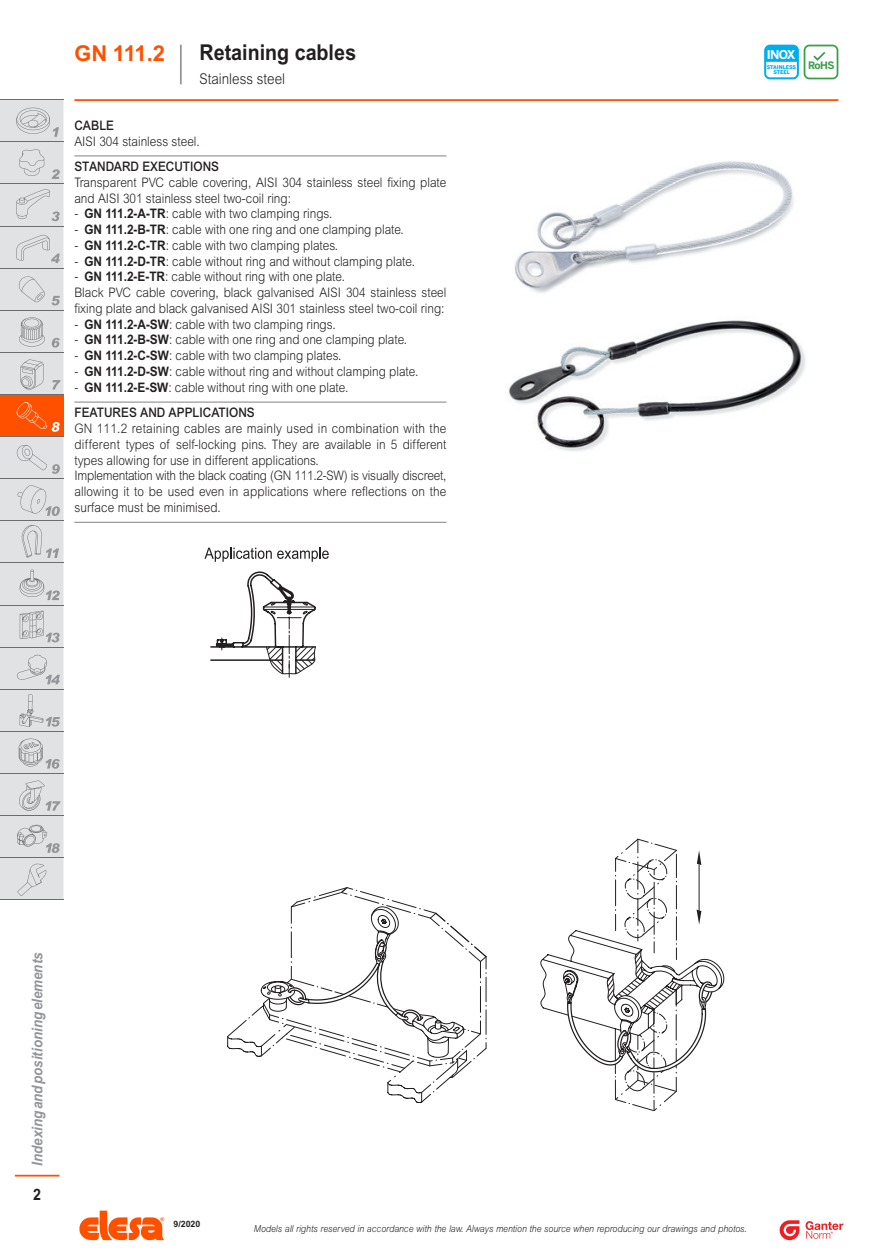
<style>
.page{position:relative;width:888px;height:1260px;background:#fff}
.page>*{position:absolute;margin:0;border:0;box-sizing:border-box;transform-origin:0 0}
.subtitle_1L{font:700 21.88px "Arial MT Std";color:#231f20;scale:.9 1}
.series{font:700 21.88px "Arial MT Std";color:#ff5000}
.t1{font:700 15.75px "Arial MT Std";color:#231f20;scale:.9 1}
.t2{font:italic 700 14.88px "Arial MT Std";color:#939598;scale:.9 1}
.subtitle_2L{font:300 14.88px "Arial MT Std";color:#231f20;scale:.9 1}
.description{font:300 13.12px/15.8px "Arial MT Std";color:#231f20;scale:.9 1}
.descriptionlast{font:300 13.12px/15.8px "Arial MT Std";letter-spacing:.01em;color:#231f20;text-align:justify;scale:.9 1}
.titlefirst{font:500 13.12px "Arial MT Std";color:#231f20;scale:.9 1}
.t3{font:700 12.08px "Benton Sans";color:#fff}
.t4{font:700 10.15px "Benton Sans";color:#399f47}
.t5{font:italic 300 9.62px "Arial MT Std";color:#231f20;scale:.9 1}
.t6{font:700 8.75px "Arial MT Std";color:#231f20}
.t7{font:900 5.08px/4.9px "Benton Sans";letter-spacing:-.005em;color:#00aeef;text-align:center}
.s1{font-weight:700}
</style>
<div class="page">
<svg style="left:79px;top:1211px;width:85px;height:29px"></svg>
<svg style="left:780px;top:1220px;width:19px;height:20px"></svg>
<svg style="left:806px;top:1221px;width:37px;height:18px"></svg>
<hr style="left:74px;top:99px;width:764px;height:2px;background:#ff5000">
<hr style="left:0;top:99px;width:63px;height:1px;background:#6c6d70">
<hr style="left:0;top:900px;width:63px;height:1px;background:#6c6d70">
<svg style="left:0;top:100px;width:63px;height:800px"></svg>
<hr style="left:15px;top:1175px;width:45px;height:2px;background:#ff5000">
<hr style="left:180px;top:45px;width:2px;height:39px;background:#939598">
<svg style="left:764px;top:45px;width:74px;height:34px"></svg>
<hr style="left:74px;top:155px;width:372px;height:1px;background:#808285">
<hr style="left:74px;top:402px;width:372px;height:1px;background:#808285">
<hr style="left:74px;top:522px;width:372px;height:1px;background:#808285">
<img style="left:507px;top:161px;width:299px;height:290px">
<svg style="left:210px;top:571px;width:106px;height:106px"></svg>
<svg style="left:205px;top:548px;width:124px;height:14px"></svg>
<svg style="left:227px;top:839px;width:478px;height:272px"></svg>
<p class="series" style="left:74px;top:40px;width:92px">GN 111.2</p>
<p class="subtitle_1L" style="left:200px;top:40px;width:175px">Retaining cables</p>
<p class="subtitle_2L" style="left:200px;top:71px;width:97px">Stainless steel</p>
<p class="titlefirst" style="left:74px;top:118px;width:46px">CABLE</p>
<p class="description" style="left:74px;top:133px;width:141px">AISI 304 stainless steel.</p>
<p class="titlefirst" style="left:74px;top:159px;width:162px">STANDARD EXECUTIONS</p>
<p class="description" style="left:74px;top:174px;width:415px">Transparent PVC cable covering, AISI 304 stainless steel fixing plate and AISI 301 stainless steel two-coil ring:</p>
<p class="description" style="left:74px;top:206px;width:288px">- <span class="s1">GN 111.2-A-TR</span>: cable with two clamping rings.</p>
<p class="description" style="left:74px;top:222px;width:368px">- <span class="s1">GN 111.2-B-TR</span>: cable with one ring and one clamping plate.</p>
<p class="description" style="left:74px;top:237px;width:295px">- <span class="s1">GN 111.2-C-TR</span>: cable with two clamping plates.</p>
<p class="description" style="left:74px;top:253px;width:380px">- <span class="s1">GN 111.2-D-TR</span>: cable without ring and without clamping plate.</p>
<p class="description" style="left:74px;top:269px;width:302px">- <span class="s1">GN 111.2-E-TR</span>: cable without ring with one plate.</p>
<p class="description" style="left:74px;top:285px;width:415px">Black PVC cable covering, black galvanised AISI 304 stainless steel fixing plate and black galvanised AISI 301 stainless steel two-coil ring:</p>
<p class="description" style="left:74px;top:316px;width:292px">- <span class="s1">GN 111.2-A-SW</span>: cable with two clamping rings.</p>
<p class="description" style="left:74px;top:332px;width:371px">- <span class="s1">GN 111.2-B-SW</span>: cable with one ring and one clamping plate.</p>
<p class="description" style="left:74px;top:348px;width:298px">- <span class="s1">GN 111.2-C-SW</span>: cable with two clamping plates.</p>
<p class="description" style="left:74px;top:363px;width:384px">- <span class="s1">GN 111.2-D-SW</span>: cable without ring and without clamping plate.</p>
<p class="description" style="left:74px;top:379px;width:306px">- <span class="s1">GN 111.2-E-SW</span>: cable without ring with one plate.</p>
<p class="titlefirst" style="left:74px;top:405px;width:202px">FEATURES AND APPLICATIONS</p>
<p class="description" style="left:74px;top:421px;width:415px;text-align:justify">GN 111.2 retaining cables are mainly used in combination with the different types of self-locking pins. They are available in 5 different types allowing for use in different applications.</p>
<p class="descriptionlast" style="left:74px;top:468px;width:415px">Implementation with the black coating (GN 111.2-SW) is visually discreet, allowing it to be used even in applications where reflections on the surface must be minimised.</p>
<p class="t3" style="left:767px;top:48px;width:30px">INOX</p>
<p class="t7" style="left:767px;top:65px;width:31px">STAINLESS<br>STEEL</p>
<p class="t4" style="left:808px;top:59px;width:28px">RoHS</p>
<p class="t2" style="left:29px;top:1166px;width:239px;rotate:-90deg">Indexing and positioning elements</p>
<p class="t1" style="left:33px;top:1186px;width:10px">2</p>
<p class="t6" style="left:174px;top:1218px;width:28px">9/2020</p>
<p class="t5" style="left:254px;top:1224px;width:549px">Models all rights reserved in accordance with the law. Always mention the source when reproducing our drawings and photos.</p>
</div>
